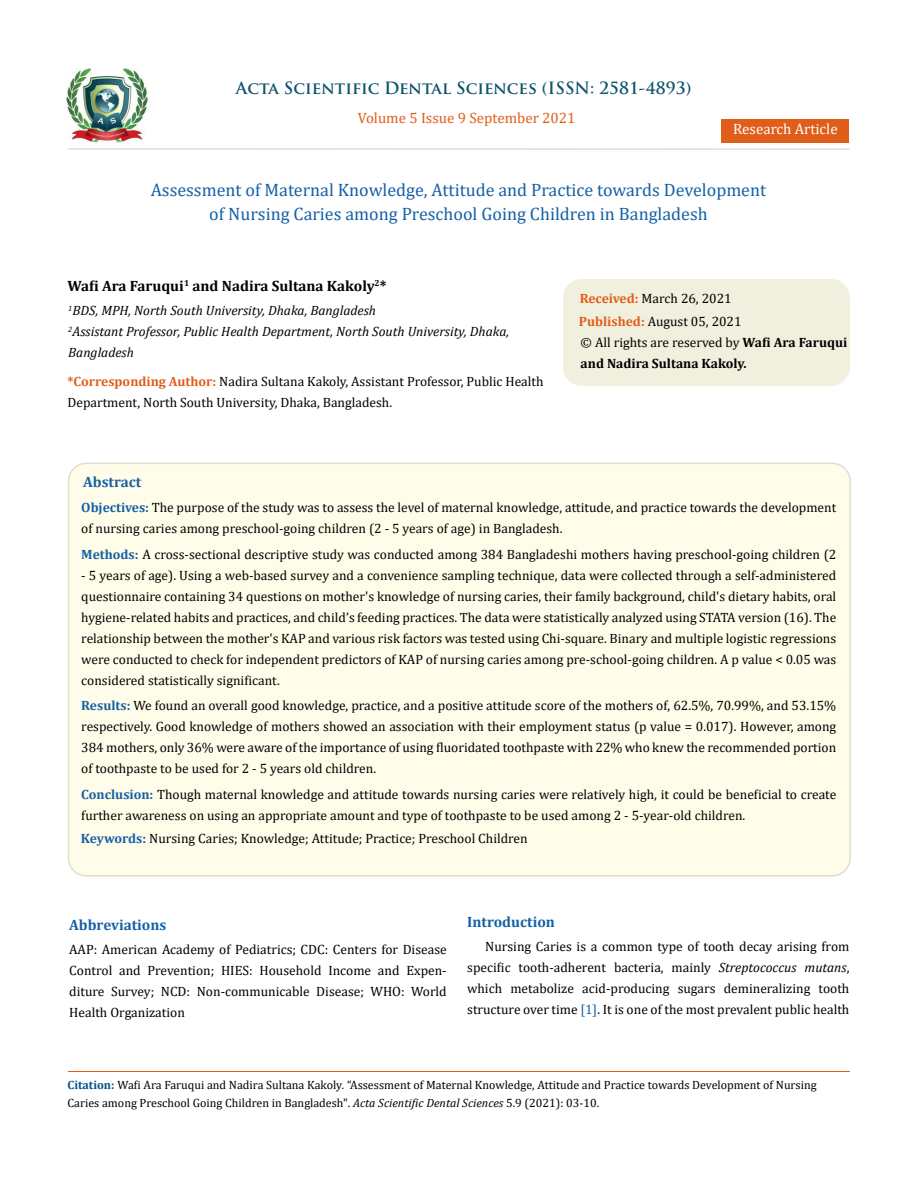
<style>
.page{position:relative;width:917px;height:1188px;background:#fff}
.page>*{position:absolute;margin:0;border:0;box-sizing:border-box;transform-origin:0 0}
.t1{font:18px/24px "Cambria";color:#1560a6;text-align:center}
.t2{font:700 16.5px "Trajan Pro";color:#0e546a}
.t3{font:700 15px "Cambria";color:#000}
.t4{font:700 15px "Cambria";color:#1560a6}
.t5{font:15px "Cambria";color:#e05d1a}
.t6{font:15px "Cambria";color:#fff}
.t7{font:13.5px/21px "Cambria";color:#000}
.t8{font:italic 13.5px/21px "Cambria";color:#000}
.t9{font:700 13.5px/21px "Cambria";color:#000}
.t10{font:12px/18px "Cambria";color:#000}
.s1{font-weight:700;color:#e05d1a}
.s2{font-weight:400}
.s3{font-weight:700;color:#1560a6}
.s4{font-style:italic}
.s5{color:#1560a6}
.s6{font-weight:700;color:#035089}
</style>
<div class="page">
<img style="left:67px;top:68px;width:80px;height:74px">
<div style="left:721px;top:119px;width:128px;height:23px;background:#e05d1a"></div>
<div style="left:563px;top:280px;width:286px;height:105px;background:#f1f0de;border-radius:18px"></div>
<div style="left:563px;top:279px;width:286px;height:107px;border:2px solid #f1f0de;border-radius:18px"></div>
<div style="left:68px;top:463px;width:782px;height:413px;background:#fffde9;border-radius:18px"></div>
<div style="left:68px;top:463px;width:782px;height:414px;border:2px solid #e0dfcd;border-radius:18px"></div>
<hr style="left:68px;top:1072px;width:781px;height:1px;background:#e05d1a">
<hr style="left:67px;top:148px;width:782px;height:2px;background:#e0dfcd">
<p class="t2" style="left:236px;top:77px;width:457px">Acta Scientific Dental Sciences (ISSN: 2581-4893)</p>
<p class="t5" style="left:358px;top:109px;width:219px">Volume 5 Issue 9 September 2021</p>
<p class="t6" style="left:733px;top:120px;width:106px">Research Article</p>
<h1 class="t1" style="left:151px;top:178px;width:617px">Assessment of Maternal Knowledge, Attitude and Practice towards Development of Nursing Caries among Preschool Going Children in Bangladesh</h1>
<p class="t3" style="left:67px;top:276px;width:320px">Wafi Ara Faruqui<sup>1</sup> and Nadira Sultana Kakoly<sup>2</sup>*</p>
<p class="t8" style="left:68px;top:300px;width:442px"><sup>1</sup>BDS, MPH, North South University, Dhaka, Bangladesh<br><sup>2</sup>Assistant Professor, Public Health Department, North South University, Dhaka,<br>Bangladesh</p>
<p class="t7" style="left:67px;top:371px;width:477px"><span class="s1">*Corresponding Author:</span> Nadira Sultana Kakoly, Assistant Professor, Public Health<br>Department, North South University, Dhaka, Bangladesh.</p>
<p class="t7" style="left:578px;top:287px;width:164px;line-height:23px"><span class="s1">Received:</span> March 26, 2021<br><span class="s1">Published:</span> August 05, 2021</p>
<p class="t9" style="left:580px;top:332px;width:268px"><span class="s2">© All rights are reserved by</span> Wafi Ara Faruqui and Nadira Sultana Kakoly.</p>
<p class="t4" style="left:83px;top:471px;width:60px">Abstract</p>
<p class="t7" style="left:81px;top:497px;width:756px"><span class="s3">Objectives:</span> The purpose of the study was to assess the level of maternal knowledge, attitude, and practice towards the development of nursing caries among preschool-going children (2 - 5 years of age) in Bangladesh.</p>
<p class="t7" style="left:81px;top:543px;width:756px"><span class="s3">Methods:</span> A cross-sectional descriptive study was conducted among 384 Bangladeshi mothers having preschool-going children (2</p>
<p class="t7" style="left:81px;top:564px;width:756px;text-align:justify">- 5 years of age). Using a web-based survey and a convenience sampling technique, data were collected through a self-administered questionnaire containing 34 questions on mother's knowledge of nursing caries, their family background, child's dietary habits, oral hygiene-related habits and practices, and child’s feeding practices. The data were statistically analyzed using STATA version (16). The relationship between the mother's KAP and various risk factors was tested using Chi-square. Binary and multiple logistic regressions were conducted to check for independent predictors of KAP of nursing caries among pre-school-going children. A p value &lt; 0.05 was considered statistically significant.</p>
<p class="t7" style="left:81px;top:695px;width:756px;text-align:justify"><span class="s3">Results:</span> We found an overall good knowledge, practice, and a positive attitude score of the mothers of, 62.5%, 70.99%, and 53.15% respectively. Good knowledge of mothers showed an association with their employment status (p value = 0.017). However, among 384 mothers, only 36% were aware of the importance of using fluoridated toothpaste with 22% who knew the recommended portion of toothpaste to be used for 2 - 5 years old children.</p>
<p class="t7" style="left:81px;top:784px;width:756px"><span class="s3">Conclusion:</span> Though maternal knowledge and attitude towards nursing caries were relatively high, it could be beneficial to create further awareness on using an appropriate amount and type of toothpaste to be used among 2 - 5-year-old children.</p>
<p class="t7" style="left:81px;top:828px;width:448px"><span class="s3">Keywords:</span> Nursing Caries; Knowledge; Attitude; Practice; Preschool Children</p>
<p class="t4" style="left:69px;top:914px;width:99px">Abbreviations</p>
<p class="t7" style="left:69px;top:939px;width:379px;text-align:justify">AAP: American Academy of Pediatrics; CDC: Centers for Disease Control and Prevention; HIES: Household Income and Expen&shy;diture Survey; NCD: Non-communicable Disease; WHO: World Health Organization</p>
<p class="t4" style="left:467px;top:911px;width:89px">Introduction</p>
<p class="t7" style="left:467px;top:936px;width:384px;text-align:justify;text-indent:18px">Nursing Caries is a common type of tooth decay arising from specific tooth-adherent bacteria, mainly <span class="s4">Streptococcus mutans</span>, which metabolize acid-producing sugars demineralizing tooth structure over time <span class="s5">[1]</span>. It is one of the most prevalent public health</p>
<p class="t10" style="left:68px;top:1076px;width:750px"><span class="s6">Citation:</span> Wafi Ara Faruqui and Nadira Sultana Kakoly<span class="s4">.</span> “Assessment of Maternal Knowledge, Attitude and Practice towards Development of Nursing<br>Caries among Preschool Going Children in Bangladesh". <span class="s4">Acta Scientific Dental Sciences</span> 5.9 (2021): 03-10.</p>
</div>
